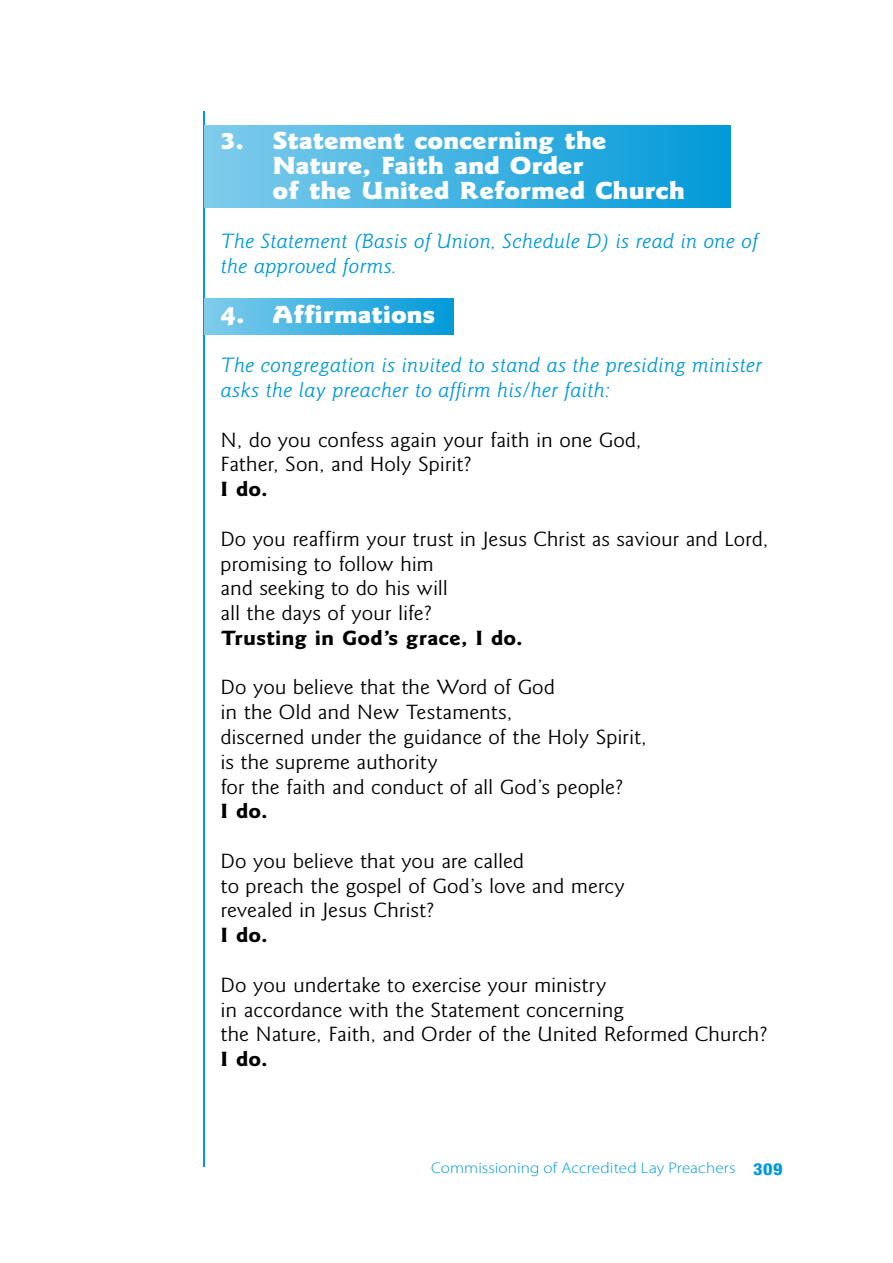
<style>
.page{position:relative;width:893px;height:1263px;background:#fff}
.page>*{position:absolute;margin:0;border:0;box-sizing:border-box;transform-origin:0 0}
.t1{font:900 24.75px/24.8px "AT Goudy Sans";letter-spacing:-.005em;color:#fff;scale:1.11 1}
.t2{font:20.7px/24.8px "AT Goudy Sans";letter-spacing:-.005em;color:#000;scale:1.11 1}
.t3{font:italic 20.7px/24.8px "AT Goudy Sans";color:#0099d8;scale:1.11 1}
.t4{font:20.7px/24.8px "AT Goudy Sans";letter-spacing:-.005em;color:#000;scale:1.09 1}
.t5{font:800 condensed 16.5px "Helvetica Neue";color:#0099d8;scale:1.11 1}
.t6{font:300 15.45px "Myriad Pro";letter-spacing:.005em;color:#0099d8;scale:1.11 1}
.s1{font-weight:700}
</style>
<div class="page">
<hr style="left:204px;top:111px;width:1px;height:1055px;background:#0099d8">
<div style="left:204px;top:126px;width:526px;height:81px;background:linear-gradient(to right,#80cceb,#029ad8)"></div>
<div style="left:204px;top:298px;width:249px;height:37px;background:linear-gradient(to right,#80cceb,#029ad8)"></div>
<p class="t1" style="left:272px;top:128px;width:373px;text-indent:-52px">3. Statement concerning the<br>Nature, Faith and Order<br>of the United Reformed Church</p>
<p class="t3" style="left:221px;top:229px;width:486px">The Statement (Basis of Union, Schedule D) is read in one of the approved forms.</p>
<p class="t1" style="left:221px;top:302px;width:195px">4. Affirmations</p>
<p class="t3" style="left:221px;top:353px;width:490px">The congregation is invited to stand as the presiding minister asks the lay preacher to affirm his/her faith:</p>
<p class="t2" style="left:221px;top:427px;width:381px">N, do you confess again your faith in one God,<br>Father, Son, and Holy Spirit?<br><span class="s1">I do.</span></p>
<p class="t4" style="left:221px;top:527px;width:504px">Do you reaffirm your trust in Jesus Christ as saviour and Lord, promising to follow him<br>and seeking to do his will<br>all the days of your life?<br><span class="s1">Trusting in God’s grace, I do.</span></p>
<p class="t2" style="left:221px;top:675px;width:386px">Do you believe that the Word of God<br>in the Old and New Testaments,<br>discerned under the guidance of the Holy Spirit, is the supreme authority<br>for the faith and conduct of all God’s people?<br><span class="s1">I do.</span></p>
<p class="t2" style="left:221px;top:849px;width:366px">Do you believe that you are called<br>to preach the gospel of God’s love and mercy revealed in Jesus Christ?<br><span class="s1">I do.</span></p>
<p class="t2" style="left:221px;top:973px;width:494px">Do you undertake to exercise your ministry<br>in accordance with the Statement concerning<br>the Nature, Faith, and Order of the United Reformed Church?<br><span class="s1">I do.</span></p>
<p class="t6" style="left:431px;top:1160px;width:276px">Commissioning of Accredited Lay Preachers</p>
<p class="t5" style="left:753px;top:1158px;width:28px">309</p>
</div>
